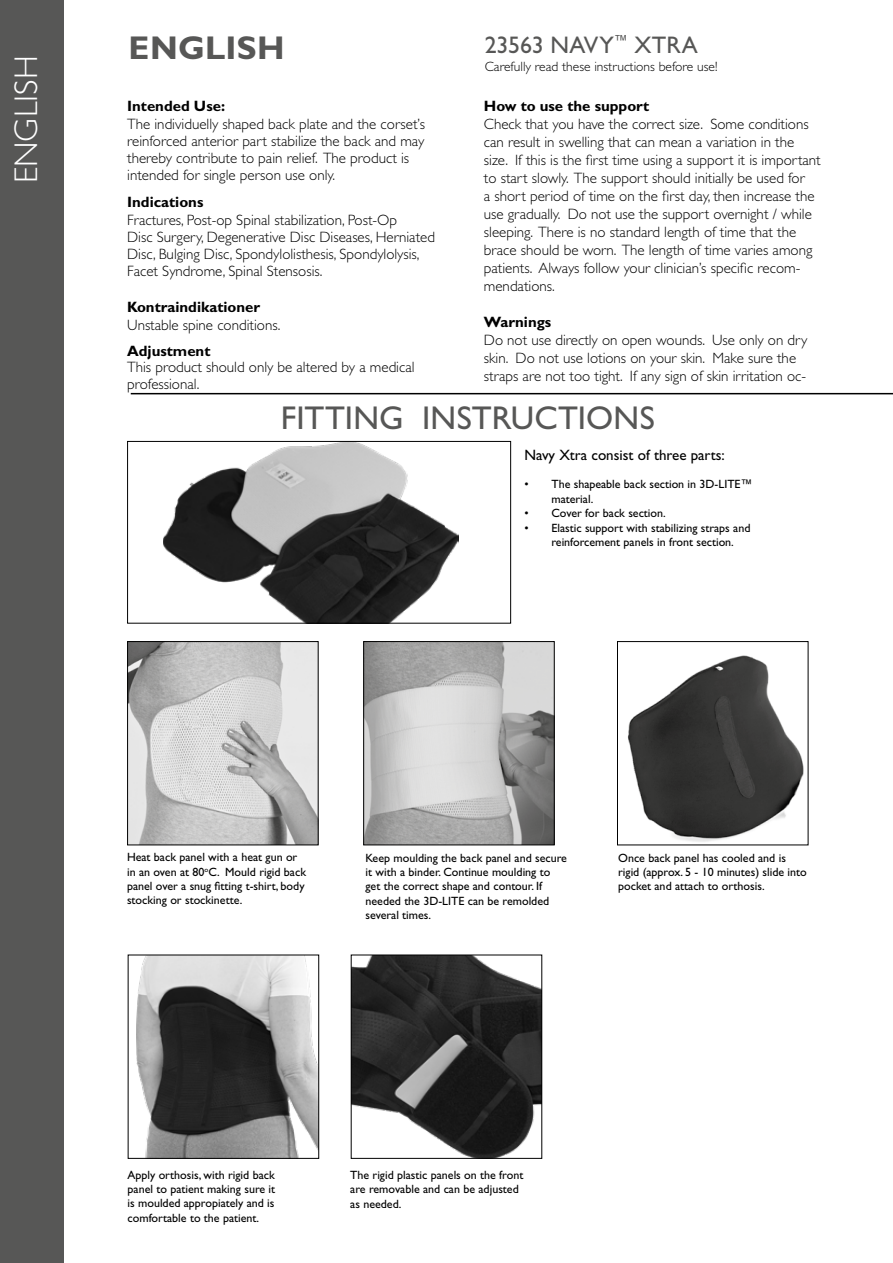
<style>
.page{position:relative;width:893px;height:1263px;background:#fff}
.page>*{position:absolute;margin:0;border:0;box-sizing:border-box;transform-origin:0 0}
.t1{font:33px "Gill Sans Std";letter-spacing:.005em;color:#575756}
.t2{font:700 33px "Gill Sans Std";letter-spacing:.01em;color:#575756}
.t3{font:300 33px "Gill Sans Std";letter-spacing:.005em;color:#fff}
.t4{font:24px "Gill Sans Std";letter-spacing:-.005em;color:#575756}
.t5{font:300 15px/18px "Gill Sans Std";color:#000}
.t6{font:700 15px "Gill Sans Std";color:#000}
.t7{font:15px "Gill Sans Std";color:#000}
.t8{font:300 13.5px "Gill Sans Std";color:#000}
.t9{font:12px/14.4px "Gill Sans Std";color:#000}
</style>
<div class="page">
<hr style="left:131px;top:393px;width:762px;height:1px;background:#000">
<div style="left:0;top:0;width:64px;height:1263px;background:#575756"></div>
<img style="left:129px;top:643px;width:188px;height:200px">
<div style="left:127px;top:641px;width:192px;height:204px;border:1px solid #000"></div>
<img style="left:365px;top:643px;width:188px;height:200px">
<div style="left:363px;top:641px;width:192px;height:204px;border:1px solid #000"></div>
<img style="left:628px;top:655px;width:176px;height:187px">
<div style="left:617px;top:641px;width:191px;height:204px;border:1px solid #000"></div>
<img style="left:164px;top:443px;width:295px;height:178px">
<div style="left:127px;top:441px;width:384px;height:182px;border:1px solid #000"></div>
<img style="left:136px;top:957px;width:181px;height:200px">
<div style="left:128px;top:955px;width:191px;height:204px;border:1px solid #000"></div>
<img style="left:353px;top:957px;width:187px;height:200px">
<div style="left:351px;top:955px;width:191px;height:204px;border:1px solid #000"></div>
<h1 class="t3" style="left:7px;top:183px;width:129px;rotate:-90deg">ENGLISH</h1>
<h1 class="t2" style="left:129px;top:28px;width:158px">ENGLISH</h1>
<h2 class="t4" style="left:485px;top:31px;width:215px">23563 NAVY<sup>™</sup> XTRA</h2>
<p class="t8" style="left:485px;top:58px;width:234px">Carefully read these instructions before use!</p>
<p class="t6" style="left:127px;top:97px;width:99px">Intended Use:</p>
<p class="t5" style="left:127px;top:115px;width:299px;line-height:17.2px">The individuelly shaped back plate and the corset’s reinforced anterior part stabilize the back and may thereby contribute to pain relief. The product is intended for single person use only.</p>
<p class="t6" style="left:127px;top:193px;width:78px">Indications</p>
<p class="t5" style="left:127px;top:211px;width:309px;line-height:17.2px">Fractures, Post-op Spinal stabilization, Post-Op<br>Disc Surgery, Degenerative Disc Diseases, Herniated Disc, Bulging Disc, Spondylolisthesis, Spondylolysis, Facet Syndrome, Spinal Stensosis.</p>
<p class="t6" style="left:127px;top:298px;width:134px">Kontraindikationer</p>
<p class="t5" style="left:127px;top:317px;width:155px">Unstable spine conditions.</p>
<p class="t6" style="left:127px;top:342px;width:85px">Adjustment</p>
<p class="t5" style="left:127px;top:359px;width:289px;line-height:16.5px">This product should only be altered by a medical professional.</p>
<p class="t6" style="left:484px;top:97px;width:167px">How to use the support</p>
<p class="t5" style="left:484px;top:116px;width:338px">Check that you have the correct size. Some conditions can result in swelling that can mean a variation in the size. If this is the first time using a support it is important to start slowly. The support should initially be used for<br>a short period of time on the first day, then increase the use gradually. Do not use the support overnight / while sleeping. There is no standard length of time that the brace should be worn. The length of time varies among patients. Always follow your clinician’s specific recom&shy;mendations.</p>
<p class="t6" style="left:484px;top:313px;width:69px">Warnings</p>
<p class="t5" style="left:484px;top:332px;width:325px">Do not use directly on open wounds. Use only on dry skin. Do not use lotions on your skin. Make sure the straps are not too tight. If any sign of skin irritation oc-</p>
<h1 class="t1" style="left:281px;top:399px;width:376px">FITTING INSTRUCTIONS</h1>
<p class="t7" style="left:524px;top:446px;width:202px">Navy Xtra consist of three parts:</p>
<p class="t9" style="left:551px;top:477px;width:203px;text-indent:-27px">• The shapeable back section in 3D-LITE™ material.</p>
<p class="t9" style="left:524px;top:506px;width:143px">• Cover for back section.</p>
<p class="t9" style="left:551px;top:520px;width:201px;text-indent:-27px">• Elastic support with stabilizing straps and reinforcement panels in front section.</p>
<p class="t9" style="left:127px;top:850px;width:181px">Heat back panel with a heat gun or in an oven at 80<sup>o</sup>C. Mould rigid back panel over a snug fitting t-shirt, body stocking or stockinette.</p>
<p class="t9" style="left:365px;top:850px;width:203px">Keep moulding the back panel and secure it with a binder. Continue moulding to get the correct shape and contour. If needed the 3D-LITE can be remolded several times.</p>
<p class="t9" style="left:618px;top:850px;width:190px">Once back panel has cooled and is rigid (approx. 5 - 10 minutes) slide into pocket and attach to orthosis.</p>
<p class="t9" style="left:128px;top:1167px;width:149px;text-align:justify">Apply orthosis, with rigid back panel to patient making sure it is moulded appropiately and is comfortable to the patient.</p>
<p class="t9" style="left:350px;top:1167px;width:175px">The rigid plastic panels on the front are removable and can be adjusted as needed.</p>
</div>
